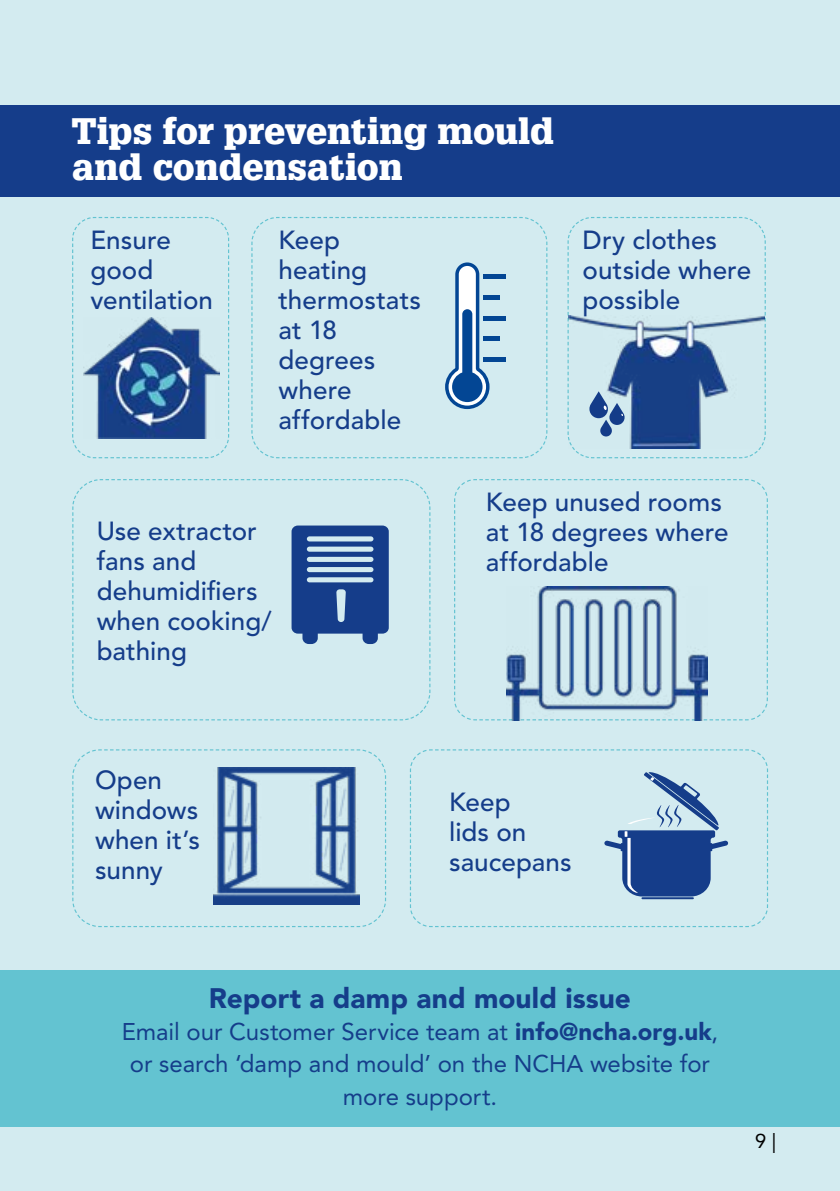
<style>
.page{position:relative;width:840px;height:1191px;background:#fff}
.page>*{position:absolute;margin:0;border:0;box-sizing:border-box;transform-origin:0 0}
.Body_Copy{font:900 36px/36px "Glypha LT Std";color:#fff}
.Body_Copy-2{font:900 28px "Avenir LT Std";letter-spacing:.005em;color:#153d8a}
.Body_Copy-3{font:500 26px/30px "Avenir LT Std";letter-spacing:.005em;color:#153d8a}
.Body_Copy-4{font:24px/32.2px "Avenir LT Std";color:#153d8a;text-align:center}
.t1{font:20px "Avenir LT Std";color:#000}
.s1{font-weight:900}
</style>
<div class="page">
<div style="left:0;top:0;width:839px;height:1191px;background:#d3ebf0"></div>
<div style="left:0;top:969px;width:839px;height:157px;background:#63c3d1"></div>
<div style="left:0;top:105px;width:839px;height:92px;background:#153d8a"></div>
<svg style="left:409px;top:749px;width:359px;height:178px"></svg>
<svg style="left:251px;top:217px;width:296px;height:242px"></svg>
<svg style="left:72px;top:479px;width:359px;height:242px"></svg>
<svg style="left:72px;top:217px;width:158px;height:242px"></svg>
<img style="left:84px;top:318px;width:135px;height:120px">
<svg style="left:72px;top:749px;width:314px;height:178px"></svg>
<img style="left:214px;top:768px;width:145px;height:136px">
<svg style="left:567px;top:217px;width:199px;height:242px"></svg>
<img style="left:567px;top:315px;width:196px;height:134px">
<svg style="left:454px;top:479px;width:314px;height:242px"></svg>
<img style="left:506px;top:586px;width:201px;height:134px">
<p class="Body_Copy" style="left:72px;top:113px;width:483px">Tips for preventing mould and condensation</p>
<p class="Body_Copy-3" style="left:90px;top:226px;width:124px">Ensure good ventilation</p>
<p class="Body_Copy-3" style="left:278px;top:226px;width:144px">Keep heating thermostats at 18 degrees where affordable</p>
<p class="Body_Copy-3" style="left:582px;top:226px;width:170px">Dry clothes outside where possible</p>
<p class="Body_Copy-3" style="left:97px;top:517px;width:176px">Use extractor fans and dehumidifiers when cooking/ bathing</p>
<p class="Body_Copy-3" style="left:95px;top:765px;width:106px">Open windows when it’s sunny</p>
<p class="Body_Copy-3" style="left:485px;top:488px;width:244px">Keep unused rooms at 18 degrees where affordable</p>
<p class="Body_Copy-3" style="left:449px;top:787px;width:124px">Keep<br>lids on saucepans</p>
<p class="Body_Copy-2" style="left:209px;top:981px;width:423px">Report a damp and mould issue</p>
<p class="Body_Copy-4" style="left:122px;top:1016px;width:597px">Email our Customer Service team at <span class="s1">info@ncha.org.uk</span>, or search ‘damp and mould’ on the NCHA website for more support.</p>
<p class="t1" style="left:754px;top:1129px;width:23px">9 |</p>
</div>
